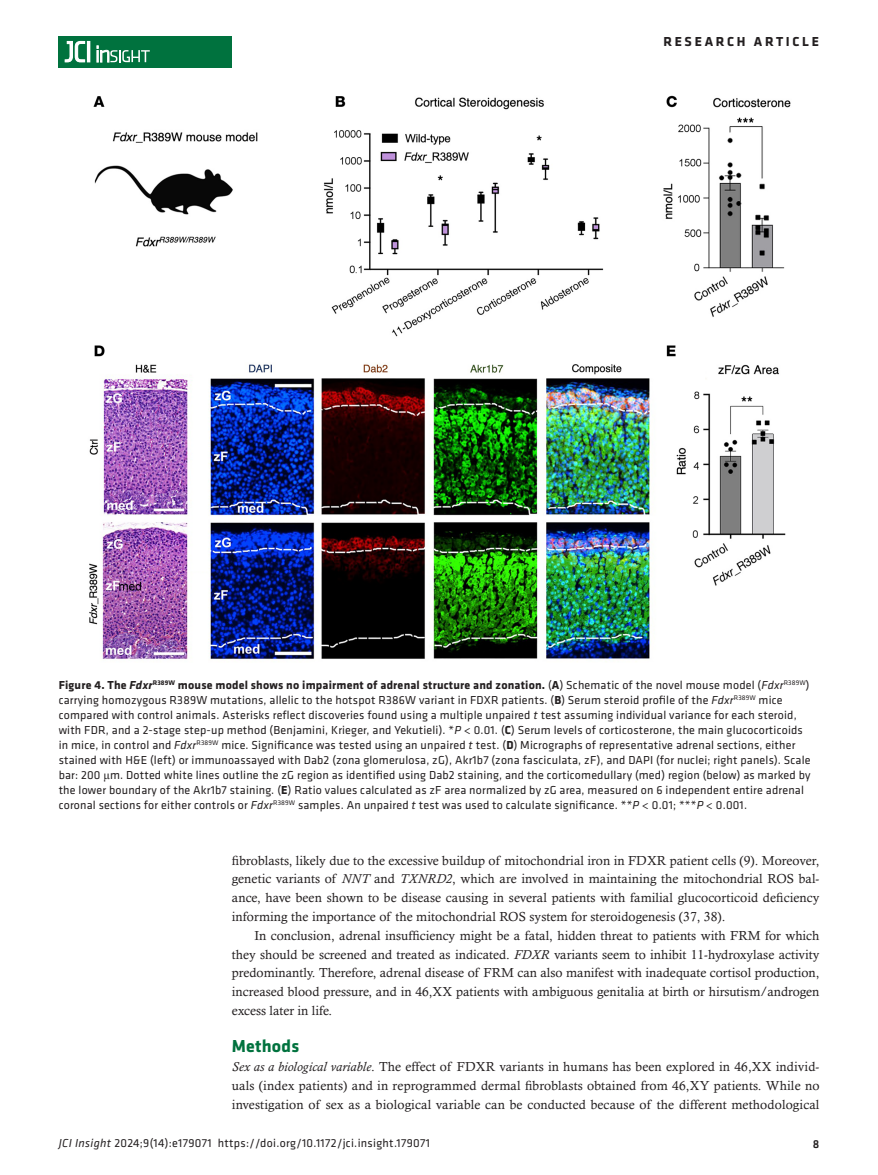
<style>
.page{position:relative;width:878px;height:1175px;background:#fff}
.page>*{position:absolute;margin:0;border:0;box-sizing:border-box;transform-origin:0 0}
.t1{font:700 18px "Klavika";letter-spacing:.01em;color:#00723e}
.t2{font:700 13.5px "Klavika Basic";letter-spacing:.2em;color:#231f20}
.t3{font:13.2px/18.8px "Calisto MT Std";letter-spacing:.005em;color:#231f20;text-align:justify}
.t4{font:12px/15px "Klavika Basic";letter-spacing:.015em;color:#231f20}
.t5{font:500 12px "Klavika Basic";color:#231f20}
.s1{font-weight:700}
.s2{font-weight:700;font-style:italic}
.s3{font-style:italic}
.s4{font-family:"Times New Roman"}
</style>
<div class="page">
<div style="left:59px;top:36px;width:173px;height:31px;background:#00723e"></div>
<hr style="left:87px;top:41px;width:3px;height:21px;background:#fff">
<svg style="left:64px;top:41px;width:21px;height:22px"></svg>
<svg style="left:97px;top:46px;width:53px;height:16px"></svg>
<img style="left:89px;top:96px;width:702px;height:564px">
<p class="t2" style="left:663px;top:32px;width:157px">RESEARCH ARTICLE</p>
<p class="t4" style="left:59px;top:677px;width:753px"><span class="s1">Figure 4. The</span> <span class="s2">Fdxr</span><sup>R389W</sup> <span class="s1">mouse model shows no impairment of adrenal structure and zonation.</span> (<span class="s1">A</span>) Schematic of the novel mouse model (<span class="s3">Fdxr</span><sup>R389W</sup>) carrying homozygous R389W mutations, allelic to the hotspot R386W variant in FDXR patients. (<span class="s1">B</span>) Serum steroid profile of the <span class="s3">Fdxr</span><sup>R389W</sup> mice compared with control animals. Asterisks reflect discoveries found using a multiple unpaired <span class="s3">t</span> test assuming individual variance for each steroid, with FDR, and a 2-stage step-up method (Benjamini, Krieger, and Yekutieli). *<span class="s3">P</span> &lt; 0.01. (<span class="s1">C</span>) Serum levels of corticosterone, the main glucocorticoids in mice, in control and <span class="s3">Fdxr</span><sup>R389W</sup> mice. Significance was tested using an unpaired <span class="s3">t</span> test. (<span class="s1">D</span>) Micrographs of representative adrenal sections, either stained with H&amp;E (left) or immunoassayed with Dab2 (zona glomerulosa, zG), Akr1b7 (zona fasciculata, zF), and DAPI (for nuclei; right panels). Scale bar: 200 <span class="s4">μ</span>m. Dotted white lines outline the zG region as identified using Dab2 staining, and the corticomedullary (med) region (below) as marked by the lower boundary of the Akr1b7 staining. (<span class="s1">E</span>) Ratio values calculated as zF area normalized by zG area, measured on 6 independent entire adrenal coronal sections for either controls or <span class="s3">Fdxr</span><sup>R389W</sup> samples. An unpaired <span class="s3">t</span> test was used to calculate significance. **<span class="s3">P</span> &lt; 0.01; ***<span class="s3">P</span> &lt; 0.001.</p>
<p class="t3" style="left:232px;top:850px;width:589px">fibroblasts, likely due to the excessive buildup of mitochondrial iron in FDXR patient cells (9). Moreover, genetic variants of <span class="s3">NNT</span> and <span class="s3">TXNRD2</span>, which are involved in maintaining the mitochondrial ROS bal&shy;ance, have been shown to be disease causing in several patients with familial glucocorticoid deficiency informing the importance of the mitochondrial ROS system for steroidogenesis (37, 38).</p>
<p class="t3" style="left:232px;top:926px;width:589px;text-indent:22px">In conclusion, adrenal insufficiency might be a fatal, hidden threat to patients with FRM for which they should be screened and treated as indicated. <span class="s3">FDXR</span> variants seem to inhibit 11-hydroxylase activity predominantly. Therefore, adrenal disease of FRM can also manifest with inadequate cortisol production, increased blood pressure, and in 46,XX patients with ambiguous genitalia at birth or hirsutism/androgen excess later in life.</p>
<h1 class="t1" style="left:232px;top:1033px;width:69px">Methods</h1>
<p class="t3" style="left:232px;top:1057px;width:589px"><span class="s3">Sex as a biological variable</span>. The effect of FDXR variants in humans has been explored in 46,XX individ&shy;uals (index patients) and in reprogrammed dermal fibroblasts obtained from 46,XY patients. While no investigation of sex as a biological variable can be conducted because of the different methodological</p>
<p class="t4" style="left:59px;top:1135px;width:372px"><span class="s3">JCI Insight</span> 2024;9(14):e179071 https://doi.org/10.1172/jci.insight.179071</p>
<p class="t5" style="left:812px;top:1135px;width:8px">8</p>
</div>
